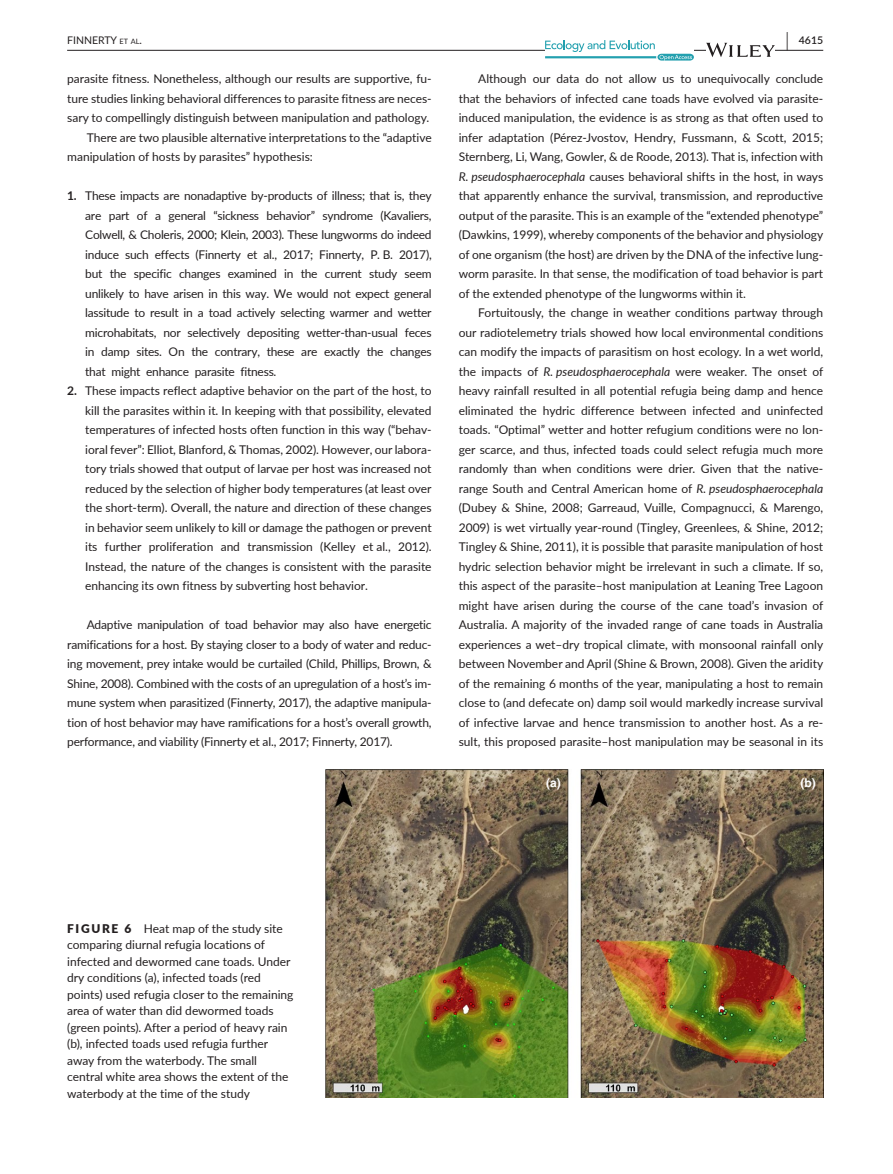
<style>
.page{position:relative;width:893px;height:1174px;background:#fff}
.page>*{position:absolute;margin:0;border:0;box-sizing:border-box;transform-origin:0 0}
.t1{font:600 19.5px "Lato";color:#231f20;scale:.48 1}
.t2{font:12px/19.5px "Lato";letter-spacing:-.005em;color:#231f20;text-align:justify}
.t3{font:700 12px "Helvetica";color:#fff}
.t4{font:10.5px "Lato";color:#231f20}
.t5{font:600 10.5px "Lato";color:#231f20}
.s1{font-size:7.35px}
.s2{font-weight:700}
.s3{font-style:italic}
.s4{font-weight:900}
</style>
<div class="page">
<hr style="left:67px;top:50px;width:756px;height:1px;background:#231f20">
<svg style="left:545px;top:40px;width:149px;height:21px"></svg>
<svg style="left:706px;top:43px;width:69px;height:14px"></svg>
<img style="left:326px;top:769px;width:497px;height:329px">
<h1 class="t1" style="left:786px;top:26px;width:7px">|</h1>
<p class="t4" style="left:67px;top:33px;width:76px">FINNERTY <span class="s1">et al</span>.</p>
<p class="t5" style="left:799px;top:33px;width:26px">4615</p>
<p class="t2" style="left:67px;top:68px;width:366px">parasite fitness. Nonetheless, although our results are supportive, fu-</p>
<p class="t2" style="left:67px;top:88px;width:366px">ture studies linking behavioral differences to parasite fitness are neces-</p>
<p class="t2" style="left:67px;top:107px;width:363px">sary to compellingly distinguish between manipulation and pathology.</p>
<p class="t2" style="left:87px;top:127px;width:346px">There are two plausible alternative interpretations to the “adaptive</p>
<p class="t2" style="left:67px;top:146px;width:247px">manipulation of hosts by parasites” hypothesis:</p>
<p class="t2" style="left:85px;top:185px;width:348px;text-indent:-18px"><span class="s2">1.</span> These impacts are nonadaptive by-products of illness; that is, they are part of a general “sickness behavior” syndrome (Kavaliers, Colwell, &amp; Choleris, 2000; Klein, 2003). These lungworms do indeed induce such effects (Finnerty et al., 2017; Finnerty, P. B. 2017), but the specific changes examined in the current study seem unlikely to have arisen in this way. We would not expect general lassitude to result in a toad actively selecting warmer and wetter microhabitats, nor selectively depositing wetter-than-usual feces in damp sites. On the contrary, these are exactly the changes that might enhance parasite fitness.</p>
<p class="t2" style="left:85px;top:380px;width:348px;text-indent:-18px"><span class="s2">2.</span> These impacts reflect adaptive behavior on the part of the host, to kill the parasites within it. In keeping with that possibility, elevated temperatures of infected hosts often function in this way (“behav&shy;ioral fever”: Elliot, Blanford, &amp; Thomas, 2002). However, our labora&shy;tory trials showed that output of larvae per host was increased not reduced by the selection of higher body temperatures (at least over the short-term). Overall, the nature and direction of these changes in behavior seem unlikely to kill or damage the pathogen or prevent its further proliferation and transmission (Kelley et al., 2012).<br>Instead, the nature of the changes is consistent with the parasite enhancing its own fitness by subverting host behavior.</p>
<p class="t2" style="left:67px;top:614px;width:366px;text-indent:20px">Adaptive manipulation of toad behavior may also have energetic ramifications for a host. By staying closer to a body of water and reduc&shy;ing movement, prey intake would be curtailed (Child, Phillips, Brown, &amp; Shine, 2008). Combined with the costs of an upregulation of a host’s im&shy;mune system when parasitized (Finnerty, 2017), the adaptive manipula&shy;tion of host behavior may have ramifications for a host’s overall growth, performance, and viability (Finnerty et al., 2017; Finnerty, 2017).</p>
<p class="t2" style="left:459px;top:68px;width:366px;text-indent:20px">Although our data do not allow us to unequivocally conclude that the behaviors of infected cane toads have evolved via parasite&shy;induced manipulation, the evidence is as strong as that often used to infer adaptation (Pérez-Jvostov, Hendry, Fussmann, &amp; Scott, 2015; Sternberg, Li, Wang, Gowler, &amp; de Roode, 2013). That is, infection with <span class="s3">R. pseudosphaerocephala</span> causes behavioral shifts in the host<span class="s3">,</span> in ways that apparently enhance the survival, transmission, and reproductive output of the parasite. This is an example of the “extended phenotype” (Dawkins, 1999), whereby components of the behavior and physiology of one organism (the host) are driven by the DNA of the infective lung&shy;worm parasite. In that sense, the modification of toad behavior is part of the extended phenotype of the lungworms within it.</p>
<p class="t2" style="left:459px;top:302px;width:366px;text-indent:20px">Fortuitously, the change in weather conditions partway through our radiotelemetry trials showed how local environmental conditions can modify the impacts of parasitism on host ecology. In a wet world, the impacts of <span class="s3">R. pseudosphaerocephala</span> were weaker. The onset of heavy rainfall resulted in all potential refugia being damp and hence eliminated the hydric difference between infected and uninfected toads. “Optimal” wetter and hotter refugium conditions were no lon&shy;ger scarce, and thus, infected toads could select refugia much more randomly than when conditions were drier. Given that the native&shy;range South and Central American home of <span class="s3">R. pseudosphaerocephala </span>(Dubey &amp; Shine, 2008; Garreaud, Vuille, Compagnucci, &amp; Marengo, 2009) is wet virtually year-round (Tingley, Greenlees, &amp; Shine, 2012; Tingley &amp; Shine, 2011), it is possible that parasite manipulation of host hydric selection behavior might be irrelevant in such a climate. If so, this aspect of the parasite–host manipulation at Leaning Tree Lagoon might have arisen during the course of the cane toad’s invasion of Australia. A majority of the invaded range of cane toads in Australia experiences a wet–dry tropical climate, with monsoonal rainfall only between November and April (Shine &amp; Brown, 2008). Given the aridity of the remaining 6 months of the year, manipulating a host to remain close to (and defecate on) damp soil would markedly increase survival of infective larvae and hence transmission to another host. As a re&shy;sult, this proposed parasite–host manipulation may be seasonal in its</p>
<p class="t2" style="left:67px;top:919px;width:228px;line-height:16.5px;text-align:left"><span class="s4">FIGURE 6</span> Heat map of the study site comparing diurnal refugia locations of infected and dewormed cane toads. Under dry conditions (a), infected toads (red points) used refugia closer to the remaining area of water than did dewormed toads (green points). After a period of heavy rain (b), infected toads used refugia further away from the waterbody. The small central white area shows the extent of the waterbody at the time of the study</p>
<p class="t3" style="left:546px;top:775px;width:16px">(a)</p>
<p class="t3" style="left:800px;top:775px;width:17px">(b)</p>
</div>
